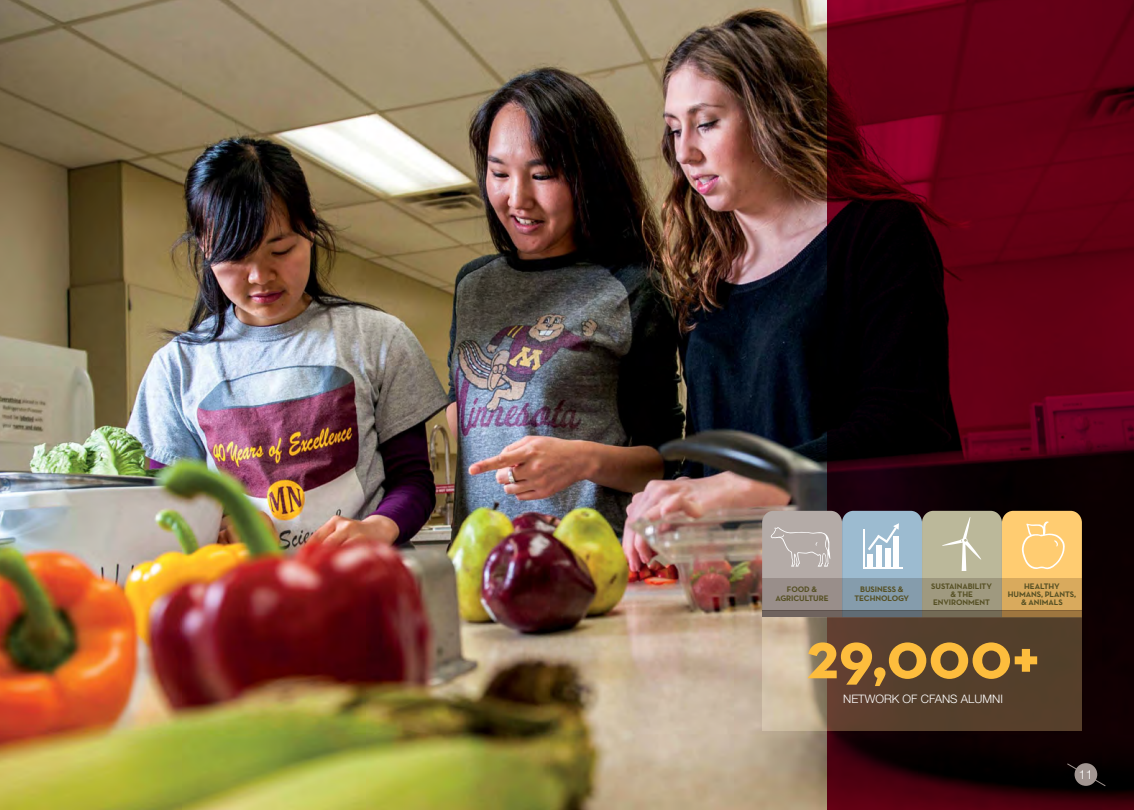
<style>
.page{position:relative;width:1134px;height:810px;background:#fff}
.page>*{position:absolute;margin:0;border:0;box-sizing:border-box;transform-origin:0 0}
.t1{font:700 67.5px "Neutraface Text";color:#fdbd3d}
.t2{font:300 12.6px "Helvetica Neue";color:#fff}
.t3{font:300 11.7px "Helvetica Neue";color:#fff}
.t4{font:700 8.1px/8.1px "Neutraface Text";letter-spacing:-.01em;color:#565024;text-align:center}
</style>
<div class="page">
<img style="left:0;top:0;width:827px;height:810px">
<svg style="left:827px;top:0;width:307px;height:810px;background:#3e000d"></svg>
<svg style="left:1067px;top:763px;width:39px;height:24px"></svg>
<svg style="left:762px;top:511px;width:320px;height:100px;background:#b9b098"></svg>
<svg style="left:762px;top:611px;width:320px;height:6px;background:#776b59"></svg>
<svg style="left:762px;top:617px;width:320px;height:113px;background:#6c5541"></svg>
<p class="t4" style="left:776px;top:584px;width:55px;line-height:9px">FOOD &amp;<br>AGRICULTURE</p>
<p class="t4" style="left:855px;top:584px;width:56px;line-height:9px">BUSINESS &amp;<br>TECHNOLOGY</p>
<p class="t4" style="left:931px;top:582px;width:62px">SUSTAINABILITY &amp; THE<br>ENVIRONMENT</p>
<p class="t4" style="left:1008px;top:582px;width:70px">HEALTHY<br>HUMANS, PLANTS, &amp; ANIMALS</p>
<h1 class="t1" style="left:806px;top:612px;width:235px">29,000+</h1>
<h3 class="t3" style="left:843px;top:692px;width:161px">NETWORK OF CFANS ALUMNI</h3>
<h2 class="t2" style="left:1079px;top:766px;width:15px">11</h2>
</div>
